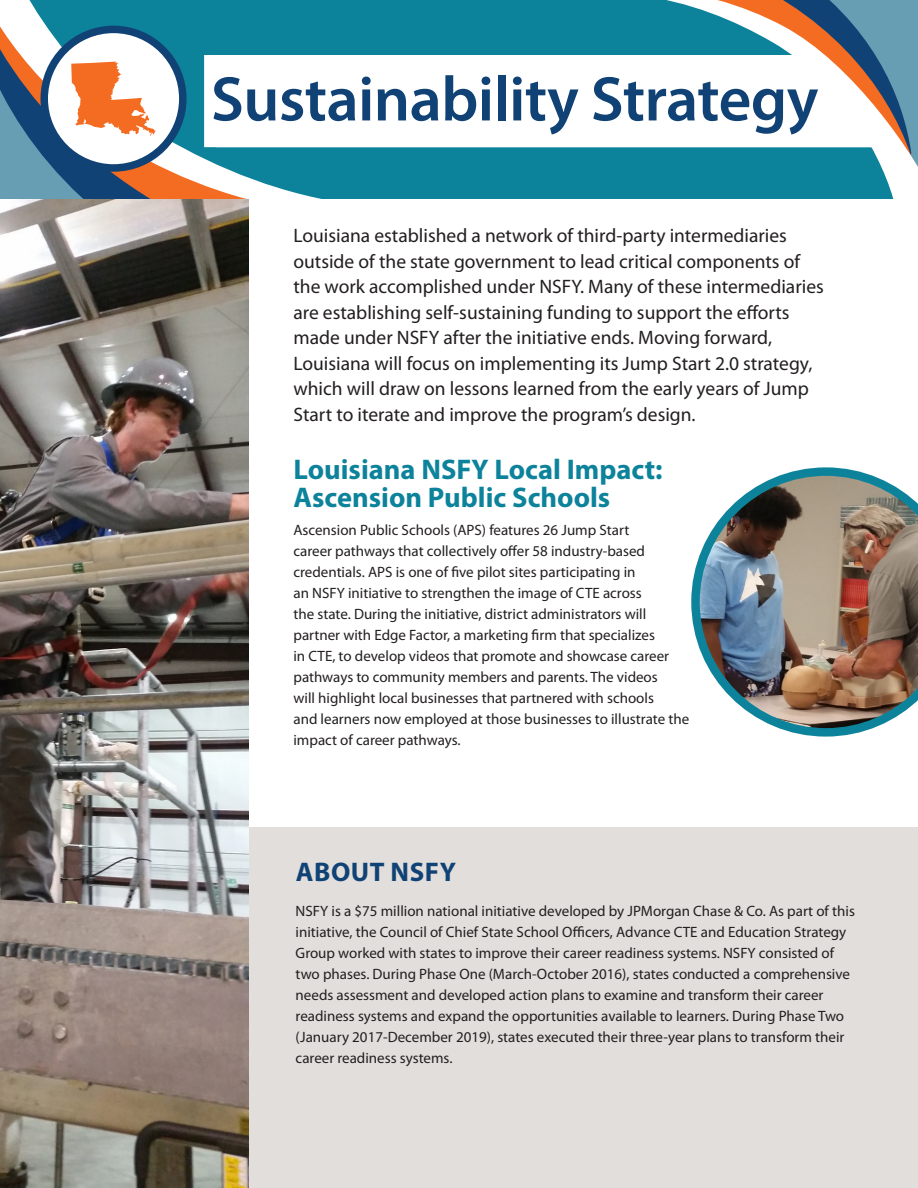
<style>
.page{position:relative;width:918px;height:1188px;background:#fff}
.page>*{position:absolute;margin:0;border:0;box-sizing:border-box;transform-origin:0 0}
.t1{font:600 69.6px "Myriad Pro";color:#104275}
.t2{font:600 63.6px "Myriad Pro";letter-spacing:-.01em;color:#104275}
.t3{font:700 28.5px/28.5px "Myriad Pro";color:#0d839b}
.t4{font:700 27px "Myriad Pro";letter-spacing:.02em;color:#104275}
.t5{font:19.5px/25.5px "Myriad Pro";color:#231f20}
.t6{font:15px/21px "Myriad Pro";color:#231f20}
</style>
<div class="page">
<div style="left:0;top:0;width:918px;height:201px;background:#0d839b"></div>
<svg style="left:0;top:0;width:360px;height:200px"></svg>
<svg style="left:636px;top:0;width:282px;height:200px"></svg>
<svg style="left:44px;top:29px;width:139px;height:139px;background:#dee5ec"></svg>
<div style="left:41px;top:26px;width:146px;height:146px;border:7px solid #104275;border-radius:50%"></div>
<div style="left:0;top:200px;width:918px;height:75px;background:#fff"></div>
<img style="left:691px;top:467px;width:227px;height:270px">
<div style="left:204px;top:55px;width:700px;height:92px;background:#fff"></div>
<div style="left:248px;top:827px;width:670px;height:361px;background:#e1dedb"></div>
<img style="left:0;top:200px;width:248px;height:988px">
<svg style="left:71px;top:62px;width:85px;height:74px;background:#f8af87"></svg>
<p class="t1" style="left:223px;top:61px;width:457px">Looking Ahead</p>
<p class="t2" style="left:211px;top:64px;width:609px">Sustainability Strategy</p>
<p class="t5" style="left:293px;top:223px;width:532px">Louisiana established a network of third-party intermediaries outside of the state government to lead critical components of the work accomplished under NSFY. Many of these intermediaries are establishing self-sustaining funding to support the efforts made under NSFY after the initiative ends. Moving forward, Louisiana will focus on implementing its Jump Start 2.0 strategy, which will draw on lessons learned from the early years of Jump Start to iterate and improve the program’s design.</p>
<p class="t3" style="left:293px;top:455px;width:371px">Louisiana NSFY Local Impact:<br>Ascension Public Schools</p>
<p class="t6" style="left:293px;top:520px;width:397px">Ascension Public Schools (APS) features 26 Jump Start<br>career pathways that collectively offer 58 industry-based credentials. APS is one of five pilot sites participating in<br>an NSFY initiative to strengthen the image of CTE across<br>the state. During the initiative, district administrators will partner with Edge Factor, a marketing firm that specializes<br>in CTE, to develop videos that promote and showcase career pathways to community members and parents. The videos<br>will highlight local businesses that partnered with schools<br>and learners now employed at those businesses to illustrate the impact of career pathways.</p>
<p class="t4" style="left:296px;top:857px;width:162px">ABOUT NSFY</p>
<p class="t6" style="left:296px;top:901px;width:561px">NSFY is a $75 million national initiative developed by JPMorgan Chase &amp; Co. As part of this initiative, the Council of Chief State School Officers, Advance CTE and Education Strategy Group worked with states to improve their career readiness systems. NSFY consisted of two phases. During Phase One (March-October 2016), states conducted a comprehensive needs assessment and developed action plans to examine and transform their career readiness systems and expand the opportunities available to learners. During Phase Two (January 2017-December 2019), states executed their three-year plans to transform their career readiness systems.</p>
</div>
